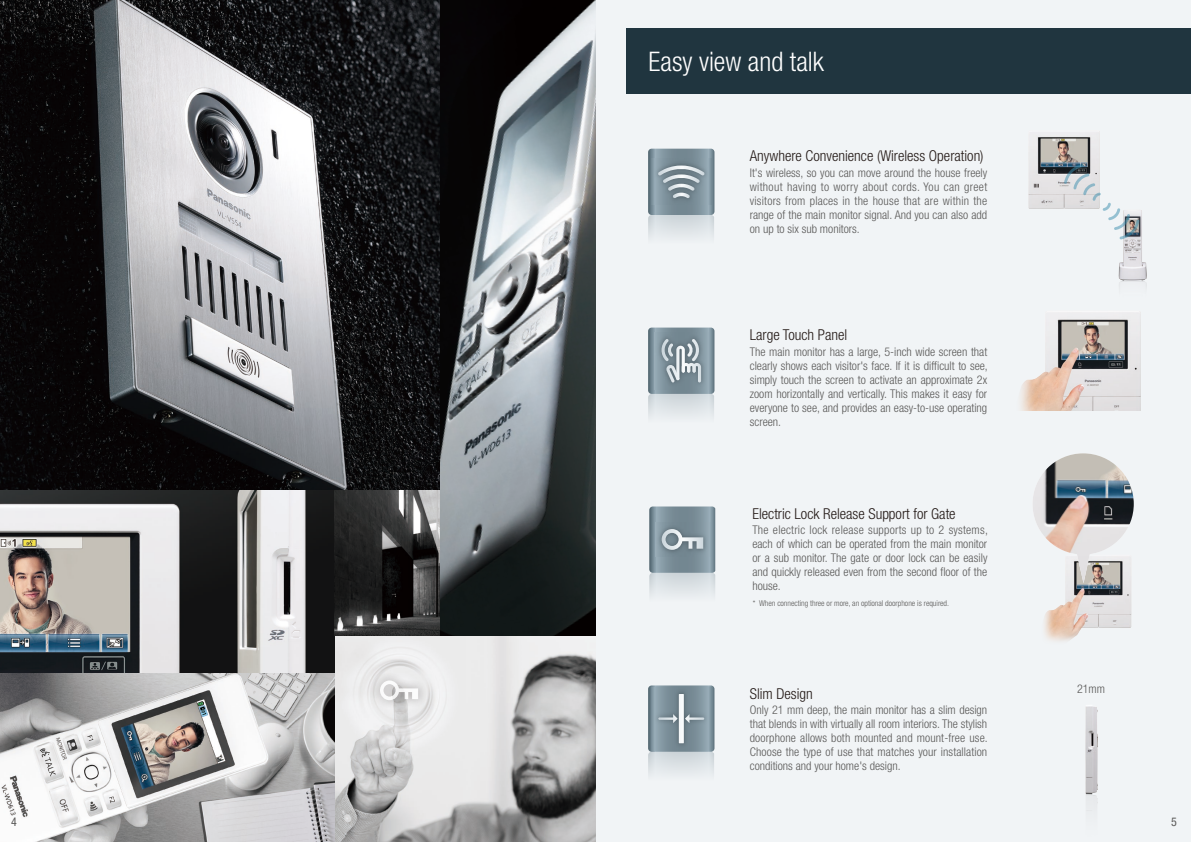
<style>
.page{position:relative;width:1191px;height:842px;background:#f1f4f6}
.page>*{position:absolute;margin:0;border:0;box-sizing:border-box;transform-origin:0 0}
.t1{font:300 condensed 27px "Helvetica Neue LT Std";color:#fff}
.t2{font:300 condensed 15px "Helvetica Neue LT Std";color:#231916}
.t3{font:300 condensed 12px/14px "Helvetica Neue LT Std";color:#595857;text-align:justify}
.t4{font:condensed 12px "Helvetica Neue LT Std";color:#595857}
.t5{font:300 condensed 8px "Helvetica Neue LT Std";color:#595857}
</style>
<div class="page">
<img style="left:0;top:0;width:440px;height:490px">
<img style="left:334px;top:635px;width:261px;height:207px">
<img style="left:0;top:490px;width:334px;height:352px">
<img style="left:334px;top:490px;width:106px;height:145px">
<img style="left:440px;top:0;width:155px;height:635px">
<img style="left:1085px;top:706px;width:13px;height:105px">
<img style="left:1028px;top:135px;width:71px;height:73px">
<img style="left:1118px;top:210px;width:29px;height:76px">
<div style="left:627px;top:28px;width:564px;height:66px;background:#20353f"></div>
<img style="left:1020px;top:312px;width:121px;height:99px">
<img style="left:1044px;top:583px;width:88px;height:58px">
<img style="left:1033px;top:453px;width:100px;height:130px">
<svg style="left:649px;top:506px;width:66px;height:90px;background:#9baab2"></svg>
<svg style="left:1064px;top:164px;width:75px;height:76px"></svg>
<svg style="left:648px;top:149px;width:66px;height:89px;background:#9baab3"></svg>
<svg style="left:648px;top:685px;width:66px;height:90px;background:#9cabb3"></svg>
<svg style="left:648px;top:328px;width:66px;height:89px;background:#9eadb5"></svg>
<div style="left:371px;top:671px;width:57px;height:38px;background:#231916;opacity:.5"></div>
<svg style="left:380px;top:680px;width:38px;height:20px"></svg>
<p class="t4" style="left:11px;top:815px;width:7px">4</p>
<h1 class="t1" style="left:648px;top:46px;width:177px">Easy view and talk</h1>
<p class="t2" style="left:750px;top:147px;width:235px">Anywhere Convenience (Wireless Operation)</p>
<p class="t3" style="left:750px;top:165px;width:239px">It's wireless, so you can move around the house freely without having to worry about cords. You can greet visitors from places in the house that are within the range of the main monitor signal. And you can also add on up to six sub monitors.</p>
<p class="t2" style="left:750px;top:326px;width:99px">Large Touch Panel</p>
<p class="t3" style="left:750px;top:344px;width:239px">The main monitor has a large, 5-inch wide screen that clearly shows each visitor's face. If it is difficult to see, simply touch the screen to activate an approximate 2x zoom horizontally and vertically. This makes it easy for everyone to see, and provides an easy-to-use operating screen.</p>
<p class="t2" style="left:752px;top:505px;width:205px">Electric Lock Release Support for Gate</p>
<p class="t3" style="left:752px;top:523px;width:237px">The electric lock release supports up to 2 systems, each of which can be operated from the main monitor or a sub monitor. The gate or door lock can be easily and quickly released even from the second floor of the house.</p>
<p class="t5" style="left:753px;top:599px;width:198px">* When connecting three or more, an optional doorphone is required.</p>
<p class="t2" style="left:750px;top:685px;width:64px">Slim Design</p>
<p class="t3" style="left:750px;top:703px;width:239px">Only 21 mm deep, the main monitor has a slim design that blends in with virtually all room interiors. The stylish doorphone allows both mounted and mount-free use.<br>Choose the type of use that matches your installation conditions and your home's design.</p>
<p class="t3" style="left:1077px;top:682px;width:29px">21mm</p>
<p class="t4" style="left:1171px;top:814px;width:7px">5</p>
</div>
